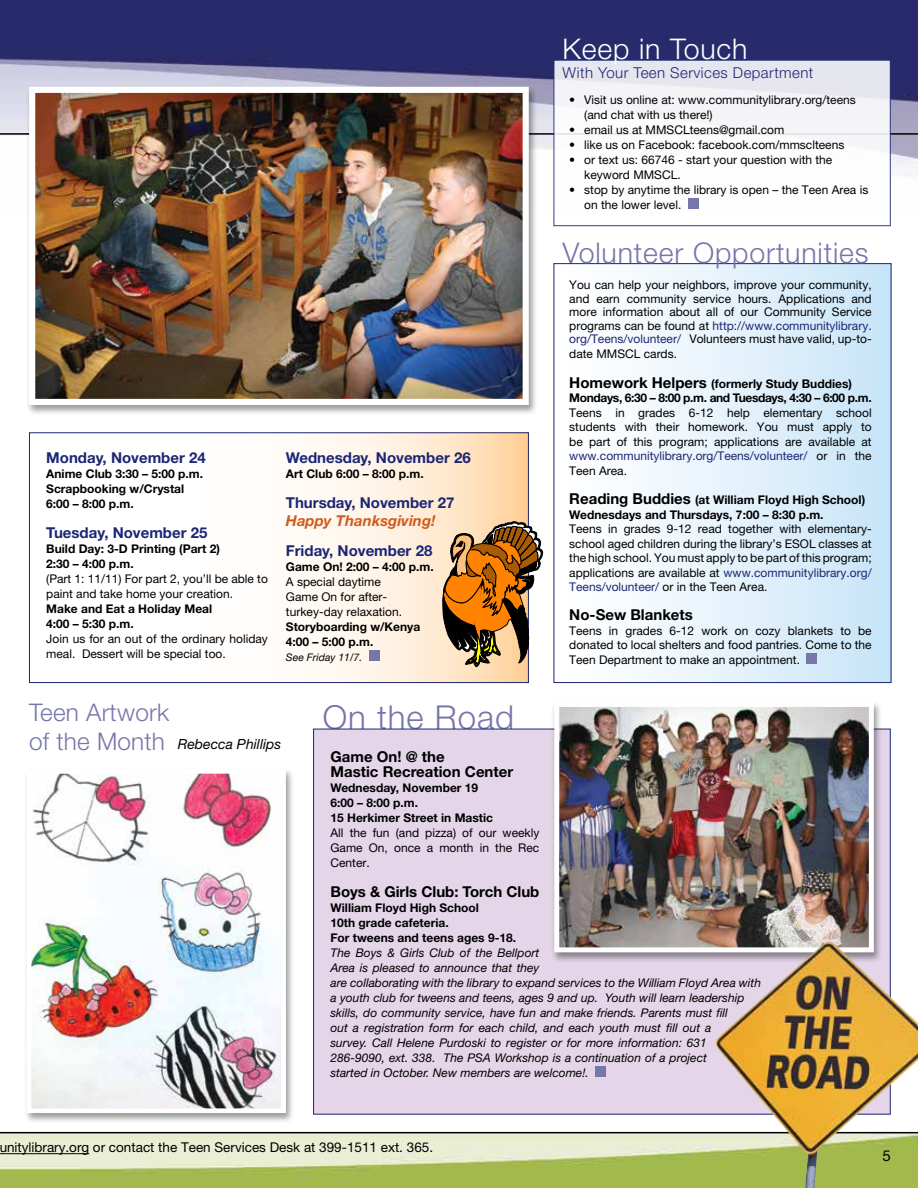
<style>
.page{position:relative;width:918px;height:1188px;background:#fff}
.page>*{position:absolute;margin:0;border:0;box-sizing:border-box;transform-origin:0 0}
.t1{font:300 33px "Helvetica Neue";letter-spacing:.03em;color:#7776aa}
.t2{font:300 28.5px "Helvetica Neue";letter-spacing:.03em;color:#7776aa}
.t3{font:300 28.5px "Helvetica Neue";letter-spacing:.03em;color:#fff}
.t4{font:300 24.3px/29.1px "Helvetica Neue";letter-spacing:.01em;color:#7776aa}
.t5{font:700 15px "Helvetica Neue";color:#1c2674}
.t6{font:700 15px/15px "Helvetica Neue";color:#000}
.t7{font:300 15px "Helvetica Neue";letter-spacing:.03em;color:#1c2674}
.t8{font:italic 700 15px "Helvetica Neue";color:#d25a1c}
.t9{font:15px "Helvetica Neue";color:#000}
.t10{font:italic 13.95px "Helvetica Neue";color:#000}
.t11{font:13.5px "Helvetica Neue";color:#000}
.t12{font:12px/14.5px "Helvetica Neue";color:#000}
.t13{font:italic 12px/15px "Helvetica Neue";color:#000}
.t14{font:700 12px/15px "Helvetica Neue";color:#000}
.t15{font:700 12px/14.5px "Helvetica Neue";letter-spacing:-.03em;color:#000}
.t16{font:italic 10.5px "Helvetica Neue";color:#000}
.s1{color:#1c2674}
.s2{font-size:15px}
</style>
<div class="page">
<img style="left:0;top:1133px;width:716px;height:55px">
<img style="left:0;top:0;width:918px;height:211px">
<hr style="left:0;top:1132px;width:918px;height:1px;background:#000">
<hr style="left:0;top:133px;width:918px;height:2px;background:#000">
<hr style="left:0;top:1153px;width:89px;height:1px;background:#000">
<svg style="left:310px;top:434px;width:217px;height:247px"></svg>
<div style="left:29px;top:432px;width:500px;height:251px;border:1px solid #1c2674"></div>
<div style="left:26px;top:85px;width:512px;height:331px;background:#000;opacity:.4"></div>
<img style="left:36px;top:94px;width:486px;height:304px">
<div style="left:29px;top:87px;width:500px;height:318px;border:6px solid #fff"></div>
<div style="left:313px;top:729px;width:578px;height:386px;background:#e4d5e9;border:1px solid #1c2674"></div>
<div style="left:595px;top:1067px;width:11px;height:10px;background:#7776aa"></div>
<div style="left:554px;top:264px;width:337px;height:419px;background:linear-gradient(to right,#fff,#c9e5f8)"></div>
<div style="left:554px;top:263px;width:337px;height:420px;border:1px solid #1c2674"></div>
<div style="left:807px;top:654px;width:10px;height:10px;background:#7776aa"></div>
<div style="left:23px;top:768px;width:271px;height:356px;background:#000;opacity:.4"></div>
<img style="left:33px;top:775px;width:247px;height:332px">
<div style="left:554px;top:60px;width:337px;height:166px;background:linear-gradient(to bottom,#eaeaf0,#fff)"></div>
<div style="left:688px;top:199px;width:10px;height:10px;background:#7776aa"></div>
<div style="left:369px;top:651px;width:10px;height:10px;background:#7776aa"></div>
<svg style="left:442px;top:521px;width:101px;height:146px;background:#ae7f4a"></svg>
<div style="left:551px;top:701px;width:331px;height:262px;background:#000;opacity:.4"></div>
<img style="left:560px;top:708px;width:308px;height:238px">
<div style="left:554px;top:702px;width:320px;height:250px;border:5px solid #fff"></div>
<img style="left:716px;top:942px;width:202px;height:246px">
<h2 class="t3" style="left:563px;top:31px;width:187px">Keep in Touch</h2>
<p class="t7" style="left:563px;top:64px;width:252px">With Your Teen Services Department</p>
<p class="t5" style="left:46px;top:448px;width:161px">Monday, November 24</p>
<p class="t14" style="left:46px;top:466px;width:158px">Anime Club 3:30 – 5:00 p.m.<br>Scrapbooking w/Crystal<br>6:00 – 8:00 p.m.</p>
<p class="t5" style="left:46px;top:523px;width:163px">Tuesday, November 25</p>
<p class="t14" style="left:46px;top:541px;width:175px">Build Day: 3-D Printing (Part 2)<br>2:30 – 4:00 p.m.</p>
<p class="t12" style="left:46px;top:571px;width:223px;line-height:15px">(Part 1: 11/11) For part 2, you’ll be able to paint and take home your creation.</p>
<p class="t14" style="left:46px;top:601px;width:167px">Make and Eat a Holiday Meal<br>4:00 – 5:30 p.m.</p>
<p class="t12" style="left:46px;top:631px;width:223px;line-height:15px">Join us for an out of the ordinary holiday meal. Dessert will be special too.</p>
<p class="t5" style="left:286px;top:448px;width:186px">Wednesday, November 26</p>
<p class="t14" style="left:286px;top:466px;width:139px">Art Club 6:00 – 8:00 p.m.</p>
<p class="t5" style="left:286px;top:493px;width:170px">Thursday, November 27</p>
<p class="t8" style="left:286px;top:511px;width:151px">Happy Thanksgiving!</p>
<p class="t5" style="left:286px;top:541px;width:148px">Friday, November 28</p>
<p class="t14" style="left:286px;top:559px;width:149px">Game On! 2:00 – 4:00 p.m.</p>
<p class="t12" style="left:286px;top:574px;width:118px;line-height:15px">A special daytime<br>Game On for after&shy;turkey-day relaxation.</p>
<p class="t14" style="left:286px;top:619px;width:136px">Storyboarding w/Kenya<br>4:00 – 5:00 p.m.</p>
<p class="t16" style="left:286px;top:651px;width:78px">See Friday 11/7.</p>
<p class="t12" style="left:584px;top:92px;width:273px;line-height:15px;text-indent:-15px">• Visit us online at: www.communitylibrary.org/teens (and chat with us there!)</p>
<p class="t12" style="left:569px;top:122px;width:217px">• email us at MMSCLteens@gmail.com</p>
<p class="t12" style="left:569px;top:137px;width:277px">• like us on Facebook: facebook.com/mmsclteens</p>
<p class="t12" style="left:584px;top:152px;width:250px;line-height:15px;text-indent:-15px">• or text us: 66746 - start your question with the keyword MMSCL.</p>
<p class="t12" style="left:584px;top:182px;width:286px;line-height:15px;text-indent:-15px">• stop by anytime the library is open – the Teen Area is on the lower level.</p>
<h2 class="t2" style="left:563px;top:236px;width:307px">Volunteer Opportunities</h2>
<p class="t12" style="left:569px;top:278px;width:304px;line-height:13.5px;text-align:justify">You can help your neighbors, improve your community, and earn community service hours. Applications and more information about all of our Community Service programs can be found at <span class="s1">http://www.communitylibrary. org/Teens/volunteer/</span> Volunteers must have valid, up-to-</p>
<p class="t12" style="left:569px;top:346px;width:109px">date MMSCL cards.</p>
<p class="t15" style="left:569px;top:376px;width:304px"><span class="s2">Homework Helpers</span> (formerly Study Buddies)<br>Mondays, 6:30 – 8:00 p.m. and Tuesdays, 4:30 – 6:00 p.m.</p>
<p class="t12" style="left:569px;top:405px;width:304px;text-align:justify">Teens in grades 6-12 help elementary school students with their homework. You must apply to be part of this program; applications are available at <span class="s1">www.communitylibrary.org/Teens/volunteer/</span> or in the Teen Area.</p>
<p class="t14" style="left:569px;top:492px;width:297px;line-height:14.5px"><span class="s2">Reading Buddies</span> (at William Floyd High School)<br>Wednesdays and Thursdays, 7:00 – 8:30 p.m.</p>
<p class="t12" style="left:569px;top:521px;width:304px;text-align:justify">Teens in grades 9-12 read together with elementary&shy;school aged children during the library’s ESOL classes at the high school. You must apply to be part of this program; applications are available at <span class="s1">www.communitylibrary.org/ Teens/volunteer/</span> or in the Teen Area.</p>
<p class="t6" style="left:569px;top:607px;width:125px">No-Sew Blankets</p>
<p class="t12" style="left:569px;top:623px;width:304px;text-align:justify">Teens in grades 6-12 work on cozy blankets to be donated to local shelters and food pantries. Come to the Teen Department to make an appointment.</p>
<h3 class="t4" style="left:29px;top:697px;width:142px">Teen Artwork of the Month</h3>
<p class="t10" style="left:178px;top:736px;width:105px">Rebecca Phillips</p>
<h1 class="t1" style="left:323px;top:697px;width:193px">On the Road</h1>
<p class="t6" style="left:330px;top:749px;width:184px">Game On! @ the<br>Mastic Recreation Center</p>
<p class="t14" style="left:330px;top:780px;width:164px">Wednesday, November 19<br>6:00 – 8:00 p.m.<br>15 Herkimer Street in Mastic</p>
<p class="t12" style="left:330px;top:825px;width:210px;line-height:15px;text-align:justify">All the fun (and pizza) of our weekly Game On, once a month in the Rec Center.</p>
<p class="t6" style="left:330px;top:884px;width:210px">Boys &amp; Girls Club: Torch Club</p>
<p class="t14" style="left:330px;top:900px;width:187px">William Floyd High School<br>10th grade cafeteria.<br>For tweens and teens ages 9-18.</p>
<p class="t13" style="left:330px;top:945px;width:432px">The Boys &amp; Girls Club of the Bellport<br>Area is pleased to announce that they<br>are collaborating with the library to expand services to the William Floyd Area with a youth club for tweens and teens, ages 9 and up. Youth will learn leadership skills, do community service, have fun and make friends. Parents must fill<br>out a registration form for each child, and each youth must fill out a<br>survey. Call Helene Purdoski to register or for more information: 631<br>286-9090, ext. 338. The PSA Workshop is a continuation of a project<br>started in October. New members are welcome!.</p>
<p class="t11" style="left:0;top:1139px;width:435px">unitylibrary.org or contact the Teen Services Desk at 399-1511 ext. 365.</p>
<p class="t9" style="left:883px;top:1147px;width:10px">5</p>
</div>
